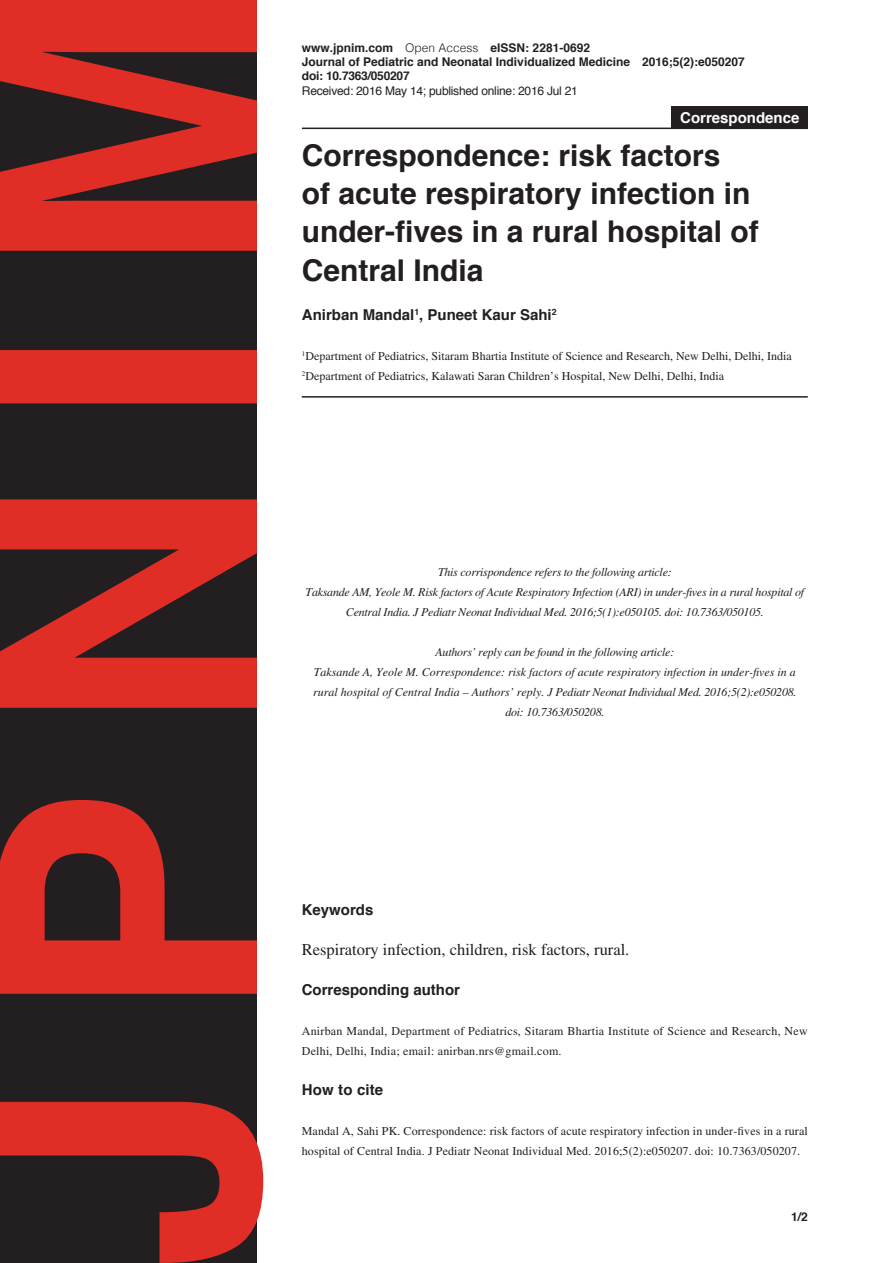
<style>
.page{position:relative;width:893px;height:1263px;background:#fff}
.page>*{position:absolute;margin:0;border:0;box-sizing:border-box;transform-origin:0 0}
.Heading1{font:700 30px/38.2px "Helvetica";color:#231f20}
.Body2{font:16.5px "Times LT Std";color:#231f20}
.Heading2{font:700 15px "Helvetica";color:#231f20}
.Article_Description{font:700 15px "Helvetica";color:#fff}
.Body3{font:12px/20px "Times LT Std";letter-spacing:.01em;color:#231f20}
.Body3-2{font:italic 12px/20px "Times LT Std";letter-spacing:-.02em;color:#231f20;text-align:center}
.Body3-3{font:italic 12px/20px "Times LT Std";color:#231f20;text-align:center}
.Footer_Right{font:700 12px "Helvetica";color:#231f20}
.Footer_Right-2{font:12px "Helvetica";letter-spacing:-.02em;color:#231f20}
.Footer_Right-3{font:700 12px "Helvetica";letter-spacing:-.02em;color:#231f20}
.Page_Right{font:700 12px "Helvetica";color:#231f20}
.s1{font-weight:300}
</style>
<div class="page">
<svg style="left:0;top:0;width:263px;height:1263px;background:#782927"></svg>
<hr style="left:302px;top:128px;width:506px;height:1px;background:#231f20">
<hr style="left:302px;top:396px;width:506px;height:2px;background:#231f20">
<div style="left:672px;top:106px;width:136px;height:22px;background:#231f20"></div>
<p class="Footer_Right" style="left:302px;top:38px;width:290px">www.jpnim.com <span class="s1">Open Access</span> eISSN: 2281-0692</p>
<p class="Footer_Right" style="left:302px;top:52px;width:444px">Journal of Pediatric and Neonatal Individualized Medicine 2016;5(2):e050207</p>
<p class="Footer_Right-3" style="left:302px;top:66px;width:109px">doi: 10.7363/050207</p>
<p class="Footer_Right-2" style="left:302px;top:81px;width:277px">Received: 2016 May 14; published online: 2016 Jul 21</p>
<p class="Article_Description" style="left:680px;top:106px;width:121px">Correspondence</p>
<p class="Heading1" style="left:302px;top:136px;width:458px">Correspondence: risk factors<br>of acute respiratory infection in under-fives in a rural hospital of<br>Central India</p>
<p class="Heading2" style="left:302px;top:303px;width:256px">Anirban Mandal<sup>1</sup>, Puneet Kaur Sahi<sup>2</sup></p>
<p class="Body3" style="left:302px;top:346px;width:491px"><sup>1</sup>Department of Pediatrics, Sitaram Bhartia Institute of Science and Research, New Delhi, Delhi, India</p>
<p class="Body3" style="left:302px;top:366px;width:424px"><sup>2</sup>Department of Pediatrics, Kalawati Saran Children’s Hospital, New Delhi, Delhi, India</p>
<p class="Body3-2" style="left:438px;top:562px;width:235px">This corrispondence refers to the following article:</p>
<p class="Body3-2" style="left:306px;top:582px;width:500px">Taksande AM, Yeole M. Risk factors of Acute Respiratory Infection (ARI) in under-fives in a rural hospital of<br>Central India. J Pediatr Neonat Individual Med. 2016;5(1):e050105. doi: 10.7363/050105.</p>
<p class="Body3-2" style="left:435px;top:642px;width:240px">Authors’ reply can be found in the following article:</p>
<p class="Body3-3" style="left:313px;top:662px;width:485px">Taksande A, Yeole M. Correspondence: risk factors of acute respiratory infection in under-fives in a rural hospital of Central India – Authors’ reply. J Pediatr Neonat Individual Med. 2016;5(2):e050208. doi: 10.7363/050208.</p>
<p class="Heading2" style="left:302px;top:898px;width:73px">Keywords</p>
<p class="Body2" style="left:302px;top:940px;width:329px">Respiratory infection, children, risk factors, rural.</p>
<p class="Heading2" style="left:302px;top:978px;width:160px">Corresponding author</p>
<p class="Body3" style="left:302px;top:1021px;width:507px">Anirban Mandal, Department of Pediatrics, Sitaram Bhartia Institute of Science and Research, New<br>Delhi, Delhi, India; email: anirban.nrs@gmail.com.</p>
<p class="Heading2" style="left:302px;top:1077px;width:83px">How to cite</p>
<p class="Body3" style="left:302px;top:1121px;width:508px">Mandal A, Sahi PK. Correspondence: risk factors of acute respiratory infection in under-fives in a rural hospital of Central India. J Pediatr Neonat Individual Med. 2016;5(2):e050207. doi: 10.7363/050207.</p>
<p class="Page_Right" style="left:791px;top:1207px;width:18px">1/2</p>
</div>
